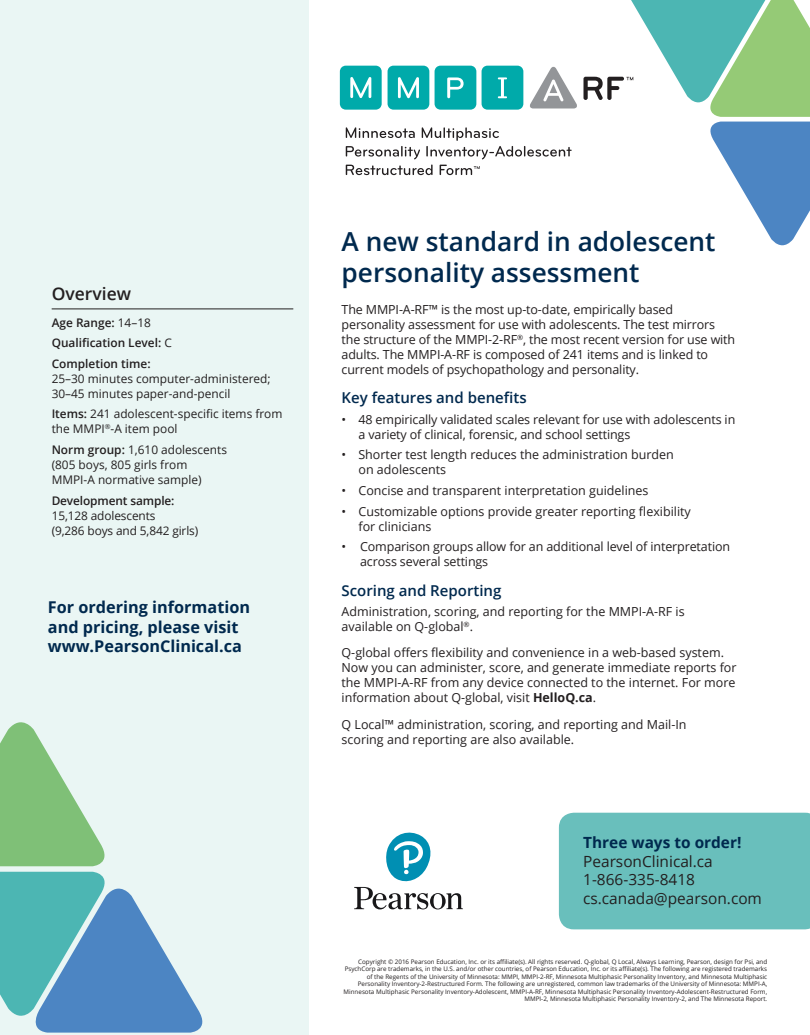
<style>
.page{position:relative;width:810px;height:1035px;background:#fff}
.page>*{position:absolute;margin:0;border:0;box-sizing:border-box;transform-origin:0 0}
.t1{font:600 26.25px/31.5px "Open Sans";color:#00294e}
.t2{font:600 17.5px "Open Sans";color:#231f20}
.t3{font:700 16.25px/19.5px "Open Sans";color:#00294e}
.t4{font:15.38px/18.5px "Open Sans";color:#231f20}
.t5{font:700 15.38px "Open Sans";color:#00294e}
.t6{font:600 15px "Open Sans";color:#00294e}
.t7{font:12.5px/15px "Open Sans";color:#231f20}
.t8{font:11.88px/15px "Open Sans";color:#231f20}
.t9{font:600 11.88px/20.6px "Open Sans";color:#231f20}
.t10{font:6.25px/7.5px "Open Sans";color:#231f20;text-align:right}
.s1{font-weight:400}
.s2{font-weight:600}
.s3{font-weight:700}
</style>
<div class="page">
<div style="left:559px;top:813px;width:251px;height:116px;background:#69bfbc"></div>
<div style="left:0;top:0;width:309px;height:1035px;background:#eaf6f4"></div>
<svg style="left:0;top:872px;width:203px;height:161px"></svg>
<svg style="left:0;top:722px;width:105px;height:144px"></svg>
<svg style="left:340px;top:66px;width:42px;height:44px;background:#23b5b5"></svg>
<svg style="left:388px;top:66px;width:41px;height:44px;background:#21b5b5"></svg>
<svg style="left:435px;top:66px;width:41px;height:44px;background:#18b2b2"></svg>
<svg style="left:482px;top:66px;width:41px;height:44px;background:#10afaf"></svg>
<svg style="left:530px;top:66px;width:47px;height:42px"></svg>
<svg style="left:346px;top:127px;width:226px;height:32px"></svg>
<svg style="left:346px;top:165px;width:87px;height:10px"></svg>
<svg style="left:440px;top:165px;width:40px;height:10px"></svg>
<svg style="left:584px;top:0;width:226px;height:245px"></svg>
<hr style="left:52px;top:309px;width:241px;height:1px;background:#231f20">
<svg style="left:354px;top:832px;width:109px;height:77px"></svg>
<h2 class="t2" style="left:52px;top:282px;width:81px">Overview</h2>
<p class="t9" style="left:52px;top:312px;width:122px">Age Range: <span class="s1">14–18<br></span>Qualification Level: <span class="s1">C<br></span>Completion time:</p>
<p class="t8" style="left:52px;top:371px;width:221px">25–30 minutes computer-administered;<br>30–45 minutes paper-and-pencil</p>
<p class="t8" style="left:52px;top:406px;width:232px"><span class="s2">Items:</span> 241 adolescent-specific items from the MMPI<sup>®</sup>-A item pool</p>
<p class="t8" style="left:52px;top:442px;width:177px"><span class="s2">Norm group:</span> 1,610 adolescents (805 boys, 805 girls from<br>MMPI-A normative sample)</p>
<p class="t9" style="left:52px;top:490px;width:124px">Development sample:</p>
<p class="t8" style="left:52px;top:508px;width:148px">15,128 adolescents<br>(9,286 boys and 5,842 girls)</p>
<h3 class="t3" style="left:48px;top:597px;width:204px">For ordering information and pricing, please visit www.PearsonClinical.ca</h3>
<h1 class="t1" style="left:342px;top:225px;width:376px">A new standard in adolescent personality assessment</h1>
<p class="t7" style="left:342px;top:302px;width:395px">The MMPI-A-RF™ is the most up-to-date, empirically based personality assessment for use with adolescents. The test mirrors the structure of the MMPI-2-RF<sup>®</sup>, the most recent version for use with adults. The MMPI-A-RF is composed of 241 items and is linked to current models of psychopathology and personality.</p>
<p class="t6" style="left:342px;top:387px;width:187px">Key features and benefits</p>
<p class="t7" style="left:358px;top:411px;width:378px;text-indent:-17px">• 48 empirically validated scales relevant for use with adolescents in a variety of clinical, forensic, and school settings</p>
<p class="t7" style="left:358px;top:447px;width:317px;text-indent:-17px">• Shorter test length reduces the administration burden on adolescents</p>
<p class="t7" style="left:342px;top:483px;width:308px">• Concise and transparent interpretation guidelines</p>
<p class="t7" style="left:358px;top:503px;width:334px;text-indent:-17px">• Customizable options provide greater reporting flexibility for clinicians</p>
<p class="t7" style="left:360px;top:539px;width:372px;text-indent:-19px">• Comparison groups allow for an additional level of interpretation across several settings</p>
<p class="t6" style="left:342px;top:580px;width:161px">Scoring and Reporting</p>
<p class="t7" style="left:342px;top:604px;width:345px">Administration, scoring, and reporting for the MMPI-A-RF is available on Q-global<sup>®</sup>.</p>
<p class="t7" style="left:342px;top:645px;width:397px">Q-global offers flexibility and convenience in a web-based system.<br>Now you can administer, score, and generate immediate reports for the MMPI-A-RF from any device connected to the internet. For more information about Q-global, visit <span class="s3">HelloQ.ca</span>.</p>
<p class="t7" style="left:342px;top:716px;width:346px">Q Local™ administration, scoring, and reporting and Mail-In scoring and reporting are also available.</p>
<p class="t5" style="left:583px;top:832px;width:160px">Three ways to order!</p>
<p class="t4" style="left:583px;top:852px;width:180px">PearsonClinical.ca<br>1-866-335-8418 cs.canada@pearson.com</p>
<p class="t10" style="left:344px;top:958px;width:425px">Copyright © 2016 Pearson Education, Inc. or its affiliate(s). All rights reserved. Q-global, Q Local, Always Learning, Pearson, design for Psi, and PsychCorp are trademarks, in the U.S. and/or other countries, of Pearson Education, Inc. or its affiliate(s). The following are registered trademarks of the Regents of the University of Minnesota: MMPI, MMPI-2-RF, Minnesota Multiphasic Personality Inventory, and Minnesota Multiphasic Personality Inventory-2-Restructured Form. The following are unregistered, common law trademarks of the University of Minnesota: MMPI-A, Minnesota Multiphasic Personality Inventory-Adolescent, MMPI-A-RF, Minnesota Multiphasic Personality Inventory-Adolescent-Restructured Form, MMPI-2, Minnesota Multiphasic Personality Inventory-2, and The Minnesota Report.</p>
</div>
